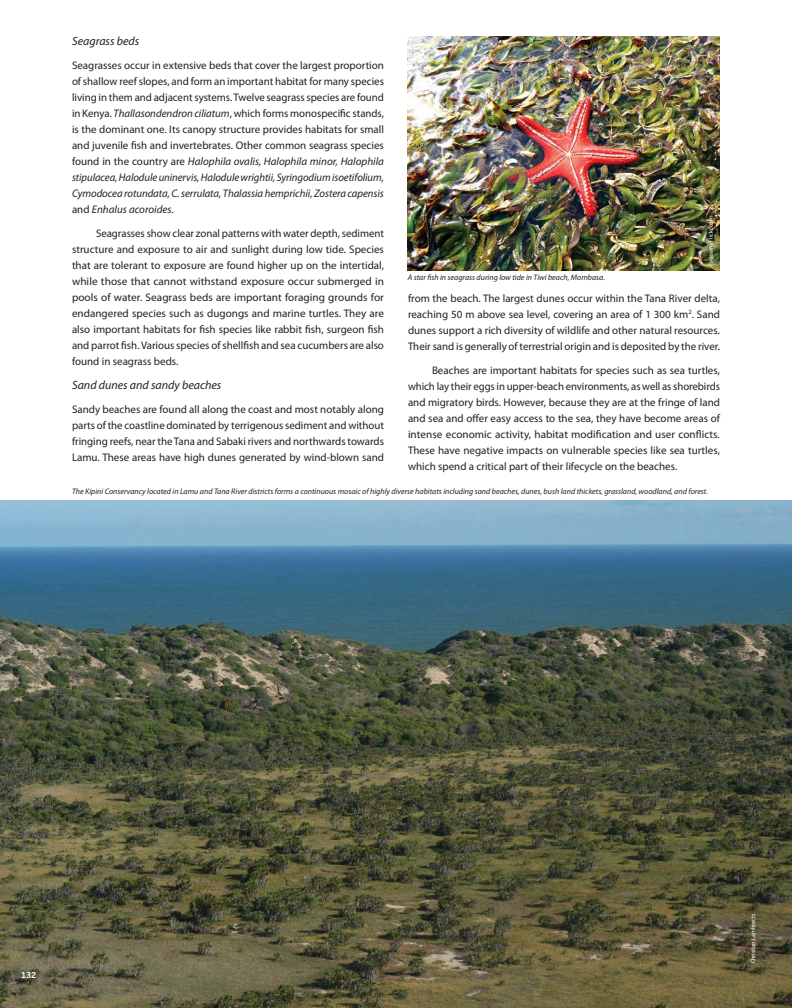
<style>
.page{position:relative;width:792px;height:1008px;background:#fff}
.page>*{position:absolute;margin:0;border:0;box-sizing:border-box;transform-origin:0 0}
.t1{font:italic 12px "Myriad Pro";color:#231f20}
.t2{font:11px/16px "Myriad Pro";color:#231f20;text-align:justify}
.t3{font:italic 8px "Myriad Pro";color:#231f20}
.t4{font:700 8px "News Gothic";color:#fff}
.t5{font:6px "Myriad Pro";color:#fff}
.s1{font-style:italic}
</style>
<div class="page">
<img style="left:408px;top:36px;width:312px;height:234px">
<img style="left:0;top:501px;width:792px;height:507px">
<p class="t1" style="left:72px;top:36px;width:69px">Seagrass beds</p>
<p class="t2" style="left:72px;top:58px;width:314px">Seagrasses occur in extensive beds that cover the largest proportion of shallow reef slopes, and form an important habitat for many species living in them and adjacent systems. Twelve seagrass species are found in Kenya. <span class="s1">Thallasondendron ciliatum</span>, which forms monospecific stands, is the dominant one. Its canopy structure provides habitats for small and juvenile fish and invertebrates. Other common seagrass species found in the country are <span class="s1">Halophila ovalis, Halophila minor, Halophila stipulacea, Halodule uninervis, Halodule wrightii, Syringodium isoetifolium, Cymodocea rotundata, C. serrulata, Thalassia hemprichii, Zostera capensis </span>and <span class="s1">Enhalus acoroides</span>.</p>
<p class="t2" style="left:72px;top:226px;width:314px;text-indent:24px">Seagrasses show clear zonal patterns with water depth, sediment structure and exposure to air and sunlight during low tide. Species that are tolerant to exposure are found higher up on the intertidal, while those that cannot withstand exposure occur submerged in pools of water. Seagrass beds are important foraging grounds for endangered species such as dugongs and marine turtles. They are also important habitats for fish species like rabbit fish, surgeon fish and parrot fish. Various species of shellfish and sea cucumbers are also found in seagrass beds.</p>
<p class="t1" style="left:72px;top:380px;width:151px">Sand dunes and sandy beaches</p>
<p class="t2" style="left:72px;top:402px;width:314px">Sandy beaches are found all along the coast and most notably along parts of the coastline dominated by terrigenous sediment and without fringing reefs, near the Tana and Sabaki rivers and northwards towards Lamu. These areas have high dunes generated by wind-blown sand</p>
<p class="t3" style="left:408px;top:275px;width:199px">A star fish in seagrass during low tide in Tiwi beach, Mombasa.</p>
<p class="t5" style="left:709px;top:266px;width:51px;rotate:-90deg">Fagasam/Flickr.com</p>
<p class="t2" style="left:408px;top:291px;width:314px">from the beach. The largest dunes occur within the Tana River delta, reaching 50 m above sea level, covering an area of 1 300 km<sup>2</sup>. Sand dunes support a rich diversity of wildlife and other natural resources.<br>Their sand is generally of terrestrial origin and is deposited by the river.</p>
<p class="t2" style="left:408px;top:363px;width:314px;text-indent:24px">Beaches are important habitats for species such as sea turtles, which lay their eggs in upper-beach environments, as well as shorebirds and migratory birds. However, because they are at the fringe of land and sea and offer easy access to the sea, they have become areas of intense economic activity, habitat modification and user conflicts.<br>These have negative impacts on vulnerable species like sea turtles, which spend a critical part of their lifecycle on the beaches.</p>
<p class="t3" style="left:72px;top:488px;width:638px">The Kipini Conservancy located in Lamu and Tana River districts forms a continuous mosaic of highly diverse habitats including sand beaches, dunes, bush land thickets, grassland, woodland, and forest.</p>
<p class="t4" style="left:21px;top:970px;width:16px">132</p>
<p class="t5" style="left:751px;top:963px;width:51px;rotate:-90deg">Christian Lambrects</p>
</div>
